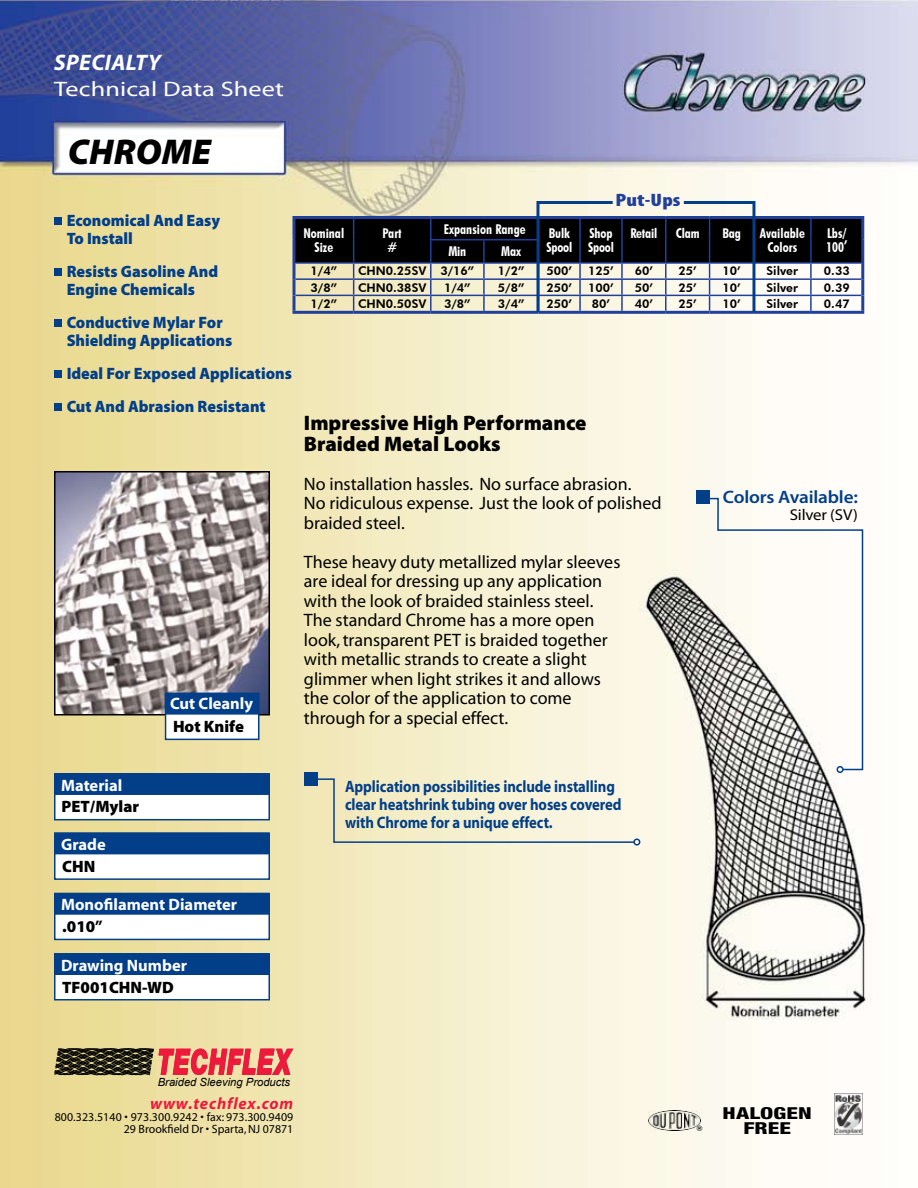
<style>
.page{position:relative;width:918px;height:1188px;background:#fff}
.page>*{position:absolute;margin:0;border:0;box-sizing:border-box;transform-origin:0 0}
.t1{font:italic 900 36px "Myriad Pro";color:#000}
.t2{font:italic 700 22.5px "Myriad Pro";letter-spacing:.02em;color:#fff}
.t3{font:900 21px/21px "Myriad Pro";color:#000}
.t4{font:21px "Myriad Pro";letter-spacing:.005em;color:#fff;scale:1.25 1}
.t5{font:18px/19.5px "Myriad";color:#000}
.t6{font:600 18px "Myriad Pro";letter-spacing:-.01em;color:#023f88;scale:1.07 1}
.t7{font:900 condensed 18px "Myriad Pro";letter-spacing:.005em;color:#21409a;scale:1.25 1}
.t8{font:900 16.5px/18px "Myriad Pro";color:#023f88}
.t9{font:700 16.5px/18px "Myriad";letter-spacing:-.005em;color:#023f88;scale:.89 1}
.t10{font:700 16.5px "Myriad";color:#fff}
.t11{font:900 16.5px "Myriad Pro";color:#000}
.t12{font:italic 700 16.5px "Myriad";letter-spacing:.05em;color:#ed1a3b}
.t13{font:800 condensed 16.5px "Helvetica Neue";letter-spacing:.005em;color:#000;scale:1.4 1}
.t14{font:15.75px "Myriad Pro";letter-spacing:-.01em;color:#000;scale:1.07 1}
.t15{font:700 condensed 13.5px/13.5px "Futura BT";color:#fff;text-align:center}
.t16{font:800 12px "Futura BT";color:#000}
.t17{font:12px/12px "Myriad";letter-spacing:.01em;color:#000;text-align:right}
.t18{font:italic 11.25px "Arial";color:#000}
.t19{font:500 7.5px "Futura BT";color:#000}
.s1{font-weight:700}
</style>
<div class="page">
<img style="left:0;top:0;width:918px;height:1188px">
<div style="left:54px;top:217px;width:8px;height:8px;background:#023f88"></div>
<div style="left:54px;top:268px;width:8px;height:8px;background:#023f88"></div>
<div style="left:54px;top:319px;width:8px;height:8px;background:#023f88"></div>
<div style="left:54px;top:370px;width:8px;height:8px;background:#023f88"></div>
<div style="left:54px;top:403px;width:8px;height:8px;background:#023f88"></div>
<div style="left:55px;top:774px;width:214px;height:46px;background:#fff"></div>
<div style="left:54px;top:773px;width:216px;height:47px;border:2px solid #023f88"></div>
<div style="left:54px;top:773px;width:215px;height:22px;background:#023f88"></div>
<div style="left:55px;top:833px;width:214px;height:46px;background:#fff"></div>
<div style="left:54px;top:833px;width:216px;height:47px;border:2px solid #023f88"></div>
<div style="left:54px;top:833px;width:215px;height:21px;background:#023f88"></div>
<div style="left:55px;top:894px;width:214px;height:45px;background:#fff"></div>
<div style="left:54px;top:893px;width:216px;height:47px;border:2px solid #023f88"></div>
<div style="left:54px;top:893px;width:215px;height:22px;background:#023f88;border:2px solid #023f88"></div>
<div style="left:55px;top:954px;width:214px;height:46px;background:#fff"></div>
<div style="left:54px;top:953px;width:216px;height:47px;border:2px solid #023f88"></div>
<div style="left:54px;top:953px;width:215px;height:22px;background:#023f88"></div>
<img style="left:57px;top:474px;width:210px;height:239px">
<div style="left:54px;top:471px;width:216px;height:245px;border:2px solid #000"></div>
<div style="left:166px;top:694px;width:93px;height:45px;background:#fff"></div>
<div style="left:165px;top:693px;width:95px;height:47px;border:2px solid #023f88"></div>
<div style="left:165px;top:693px;width:94px;height:22px;background:#023f88;border:2px solid #023f88"></div>
<svg style="left:54px;top:1048px;width:238px;height:28px;background:#a75b50"></svg>
<div style="left:696px;top:491px;width:13px;height:13px;background:#023f88"></div>
<svg style="left:702px;top:497px;width:162px;height:274px"></svg>
<div style="left:304px;top:773px;width:14px;height:13px;background:#023f88"></div>
<svg style="left:310px;top:778px;width:326px;height:66px;background:#efeacd"></svg>
<div style="left:633px;top:838px;width:7px;height:8px;border:2px solid #023f88;border-radius:50%"></div>
<div style="left:837px;top:766px;width:7px;height:7px;border:2px solid #023f88;border-radius:50%"></div>
<hr style="left:292px;top:216px;width:62px;height:3px;background:#21409a">
<hr style="left:811px;top:216px;width:53px;height:3px;background:#21409a">
<svg style="left:292px;top:219px;width:2px;height:21px"></svg>
<svg style="left:292px;top:240px;width:2px;height:23px"></svg>
<hr style="left:861px;top:219px;width:3px;height:21px;background:#21409a">
<hr style="left:861px;top:240px;width:3px;height:23px;background:#21409a">
<svg style="left:292px;top:263px;width:2px;height:16px"></svg>
<hr style="left:861px;top:263px;width:3px;height:16px;background:#21409a">
<svg style="left:292px;top:279px;width:2px;height:16px"></svg>
<hr style="left:861px;top:279px;width:3px;height:16px;background:#21409a">
<svg style="left:292px;top:295px;width:2px;height:16px"></svg>
<hr style="left:861px;top:295px;width:3px;height:16px;background:#21409a">
<hr style="left:292px;top:311px;width:62px;height:3px;background:#21409a">
<hr style="left:811px;top:311px;width:53px;height:3px;background:#21409a">
<svg style="left:294px;top:200px;width:569px;height:116px;background:#838584"></svg>
<img style="left:648px;top:1110px;width:53px;height:21px">
<img style="left:835px;top:1094px;width:28px;height:40px">
<p class="t2" style="left:54px;top:48px;width:108px">SPECIALTY</p>
<p class="t4" style="left:54px;top:76px;width:185px">Technical Data Sheet</p>
<h1 class="t1" style="left:68px;top:132px;width:145px">CHROME</h1>
<p class="t8" style="left:67px;top:212px;width:155px">Economical And Easy<br>To Install</p>
<p class="t8" style="left:67px;top:263px;width:153px">Resists Gasoline And<br>Engine Chemicals</p>
<p class="t8" style="left:67px;top:314px;width:167px">Conductive Mylar For<br>Shielding Applications</p>
<p class="t8" style="left:67px;top:357px;width:227px;line-height:33px">Ideal For Exposed Applications<br>Cut And Abrasion Resistant</p>
<p class="t10" style="left:170px;top:695px;width:84px">Cut Cleanly</p>
<p class="t11" style="left:173px;top:717px;width:72px">Hot Knife</p>
<p class="t7" style="left:615px;top:190px;width:54px">Put-Ups</p>
<p class="t15" style="left:303px;top:227px;width:42px">Nominal<br>Size</p>
<p class="t15" style="left:383px;top:227px;width:21px">Part #</p>
<p class="t15" style="left:444px;top:222px;width:83px">Expansion Range</p>
<p class="t15" style="left:546px;top:227px;width:27px;text-align:left">Bulk<br>Spool</p>
<p class="t15" style="left:588px;top:227px;width:27px;text-align:left">Shop<br>Spool</p>
<p class="t15" style="left:630px;top:227px;width:29px">Retail</p>
<p class="t15" style="left:676px;top:227px;width:25px">Clam</p>
<p class="t15" style="left:722px;top:227px;width:20px">Bag</p>
<p class="t15" style="left:760px;top:227px;width:47px">Available<br>Colors</p>
<p class="t15" style="left:826px;top:227px;width:23px;text-align:left">Lbs/<br>100’</p>
<p class="t15" style="left:448px;top:244px;width:19px">Min</p>
<p class="t15" style="left:501px;top:244px;width:21px">Max</p>
<p class="t16" style="left:311px;top:264px;width:28px">1/4”</p>
<p class="t16" style="left:358px;top:264px;width:118px">CHN0.25SV 3/16”</p>
<p class="t16" style="left:498px;top:264px;width:28px">1/2”</p>
<p class="t16" style="left:546px;top:264px;width:27px">500’</p>
<p class="t16" style="left:588px;top:264px;width:27px">125’</p>
<p class="t16" style="left:635px;top:264px;width:20px">60’</p>
<p class="t16" style="left:678px;top:264px;width:20px">25’</p>
<p class="t16" style="left:722px;top:264px;width:20px">10’</p>
<p class="t16" style="left:767px;top:264px;width:33px">Silver</p>
<p class="t16" style="left:824px;top:264px;width:27px">0.33</p>
<p class="t16" style="left:311px;top:280px;width:28px">3/8”</p>
<p class="t16" style="left:358px;top:280px;width:70px">CHN0.38SV</p>
<p class="t16" style="left:444px;top:280px;width:28px">1/4”</p>
<p class="t16" style="left:498px;top:280px;width:28px">5/8”</p>
<p class="t16" style="left:546px;top:280px;width:27px">250’</p>
<p class="t16" style="left:588px;top:280px;width:27px">100’</p>
<p class="t16" style="left:635px;top:280px;width:20px">50’</p>
<p class="t16" style="left:678px;top:280px;width:20px">25’</p>
<p class="t16" style="left:722px;top:280px;width:20px">10’</p>
<p class="t16" style="left:767px;top:280px;width:33px">Silver</p>
<p class="t16" style="left:824px;top:280px;width:27px">0.39</p>
<p class="t16" style="left:311px;top:296px;width:28px">1/2”</p>
<p class="t16" style="left:358px;top:296px;width:70px">CHN0.50SV</p>
<p class="t16" style="left:444px;top:296px;width:28px">3/8”</p>
<p class="t16" style="left:498px;top:296px;width:28px">3/4”</p>
<p class="t16" style="left:546px;top:296px;width:27px">250’</p>
<p class="t16" style="left:592px;top:296px;width:20px">80’</p>
<p class="t16" style="left:635px;top:296px;width:20px">40’</p>
<p class="t16" style="left:678px;top:296px;width:20px">25’</p>
<p class="t16" style="left:722px;top:296px;width:20px">10’</p>
<p class="t16" style="left:767px;top:296px;width:33px">Silver</p>
<p class="t16" style="left:824px;top:296px;width:27px">0.47</p>
<p class="t3" style="left:304px;top:413px;width:284px">Impressive High Performance<br>Braided Metal Looks</p>
<p class="t5" style="left:304px;top:475px;width:359px">No installation hassles. No surface abrasion.<br>No ridiculous expense. Just the look of polished braided steel.</p>
<p class="t5" style="left:304px;top:553px;width:318px">These heavy duty metallized mylar sleeves are ideal for dressing up any application with the look of braided stainless steel.<br>The standard Chrome has a more open look, transparent PET is braided together with metallic strands to create a slight glimmer when light strikes it and allows the color of the application to come through for a special effect.</p>
<p class="t6" style="left:723px;top:485px;width:128px">Colors Available:</p>
<p class="t14" style="left:790px;top:505px;width:65px">Silver (SV)</p>
<p class="t10" style="left:61px;top:777px;width:63px">Material</p>
<p class="t11" style="left:62px;top:798px;width:79px">PET/Mylar</p>
<p class="t10" style="left:61px;top:836px;width:46px">Grade</p>
<p class="t11" style="left:62px;top:857px;width:35px">CHN</p>
<p class="t10" style="left:61px;top:896px;width:178px">Monofilament Diameter</p>
<p class="t11" style="left:62px;top:917px;width:42px">.010<span class="s1">”</span></p>
<p class="t10" style="left:61px;top:957px;width:127px">Drawing Number</p>
<p class="t11" style="left:62px;top:978px;width:113px">TF001CHN-WD</p>
<p class="t9" style="left:345px;top:778px;width:312px">Application possibilities include installing clear heatshrink tubing over hoses covered with Chrome for a unique effect.</p>
<p class="t18" style="left:158px;top:1076px;width:134px">Braided Sleeving Products</p>
<p class="t12" style="left:150px;top:1095px;width:145px">www.techflex.com</p>
<p class="t17" style="left:55px;top:1112px;width:240px">800.323.5140 • 973.300.9242 • fax: 973.300.9409<br>29 Brookfield Dr • Sparta, NJ 07871</p>
<p class="t13" style="left:723px;top:1103px;width:65px">HALOGEN</p>
<p class="t19" style="left:696px;top:1124px;width:8px">®</p>
<p class="t13" style="left:743px;top:1118px;width:36px">FREE</p>
</div>
